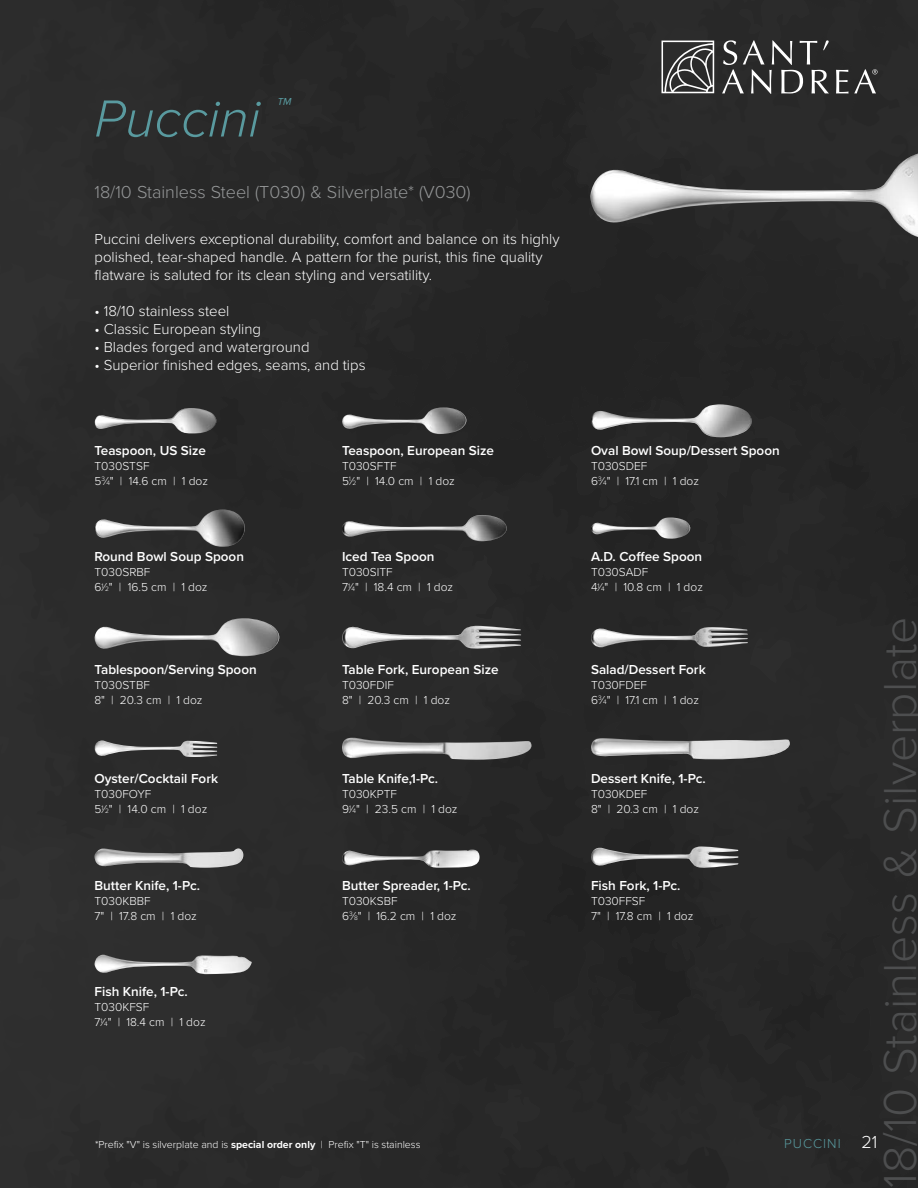
<style>
.page{position:relative;width:918px;height:1188px;background:#282828}
.page>*{position:absolute;margin:0;border:0;box-sizing:border-box;transform-origin:0 0}
.t1{font:italic 300 54px "Proxima Nova";color:#599a9f}
.t2{font:300 48px "Proxima Nova";color:#4d4e4f}
.t3{font:300 18px "Proxima Nova";color:#959798}
.t4{font:300 15px/18px "Proxima Nova";color:#fff}
.t5{font:600 13.5px "Proxima Nova";color:#fff}
.t6{font:300 13.5px "Proxima Nova";letter-spacing:.075em;color:#599a9f}
.t7{font:300 12px/15px "Proxima Nova";color:#fff}
.t8{font:300 10.5px "Proxima Nova";color:#fff}
.s1{font-size:6.6px}
.s2{font-weight:700}
.s3{font-size:18px;color:#fff}
</style>
<div class="page">
<img style="left:94px;top:408px;width:124px;height:26px">
<img style="left:590px;top:154px;width:328px;height:83px">
<img style="left:342px;top:515px;width:165px;height:27px">
<img style="left:591px;top:518px;width:101px;height:21px">
<img style="left:342px;top:624px;width:180px;height:25px">
<img style="left:342px;top:407px;width:124px;height:27px">
<img style="left:591px;top:404px;width:161px;height:33px">
<img style="left:94px;top:510px;width:151px;height:37px">
<img style="left:591px;top:626px;width:158px;height:22px">
<img style="left:342px;top:738px;width:190px;height:23px">
<img style="left:94px;top:740px;width:124px;height:19px">
<img style="left:590px;top:738px;width:200px;height:22px">
<img style="left:94px;top:848px;width:151px;height:20px">
<img style="left:342px;top:850px;width:138px;height:18px">
<img style="left:94px;top:618px;width:185px;height:38px">
<img style="left:591px;top:846px;width:148px;height:22px">
<img style="left:94px;top:954px;width:158px;height:21px">
<img style="left:0;top:271px;width:1px;height:917px">
<h1 class="t1" style="left:94px;top:78px;width:197px">Puccini <sup>™</sup></h1>
<h3 class="t3" style="left:94px;top:179px;width:378px">18/10 Stainless Steel (T030) &amp; Silverplate* (V030)</h3>
<p class="t4" style="left:94px;top:229px;width:467px">Puccini delivers exceptional durability, comfort and balance on its highly polished, tear-shaped handle. A pattern for the purist, this fine quality flatware is saluted for its clean styling and versatility.</p>
<p class="t4" style="left:94px;top:301px;width:137px">• 18/10 stainless steel</p>
<p class="t4" style="left:94px;top:319px;width:168px">• Classic European styling</p>
<p class="t4" style="left:94px;top:337px;width:217px">• Blades forged and waterground</p>
<p class="t4" style="left:94px;top:355px;width:273px">• Superior finished edges, seams, and tips</p>
<p class="t5" style="left:94px;top:440px;width:113px">Teaspoon, US Size</p>
<p class="t7" style="left:94px;top:458px;width:115px">T030STSF<br>5<sup>3</sup>⁄<span class="s1">4</span>" | 14.6 cm | 1 doz</p>
<p class="t5" style="left:342px;top:440px;width:154px">Teaspoon, European Size</p>
<p class="t7" style="left:342px;top:458px;width:114px">T030SFTF<br>5<sup>1</sup>⁄<span class="s1">2</span>" | 14.0 cm | 1 doz</p>
<p class="t5" style="left:591px;top:440px;width:190px">Oval Bowl Soup/Dessert Spoon</p>
<p class="t7" style="left:591px;top:458px;width:110px">T030SDEF<br>6<sup>3</sup>⁄<span class="s1">4</span>" | 17.1 cm | 1 doz</p>
<p class="t5" style="left:94px;top:547px;width:151px">Round Bowl Soup Spoon</p>
<p class="t7" style="left:94px;top:564px;width:115px">T030SRBF<br>6<sup>1</sup>⁄<span class="s1">2</span>" | 16.5 cm | 1 doz</p>
<p class="t5" style="left:342px;top:547px;width:94px">Iced Tea Spoon</p>
<p class="t7" style="left:342px;top:564px;width:113px">T030SITF<br>7<sup>1</sup>⁄<span class="s1">4</span>" | 18.4 cm | 1 doz</p>
<p class="t5" style="left:591px;top:547px;width:113px">A.D. Coffee Spoon</p>
<p class="t7" style="left:591px;top:564px;width:113px">T030SADF<br>4<sup>1</sup>⁄<span class="s1">4</span>" | 10.8 cm | 1 doz</p>
<p class="t5" style="left:94px;top:660px;width:164px">Tablespoon/Serving Spoon</p>
<p class="t7" style="left:94px;top:677px;width:110px">T030STBF<br>8" | 20.3 cm | 1 doz</p>
<p class="t5" style="left:342px;top:659px;width:158px">Table Fork, European Size</p>
<p class="t7" style="left:342px;top:677px;width:110px">T030FDIF<br>8" | 20.3 cm | 1 doz</p>
<p class="t5" style="left:94px;top:769px;width:125px">Oyster/Cocktail Fork</p>
<p class="t7" style="left:94px;top:786px;width:114px">T030FOYF<br>5<sup>1</sup>⁄<span class="s1">2</span>" | 14.0 cm | 1 doz</p>
<p class="t5" style="left:342px;top:769px;width:98px">Table Knife,1-Pc.</p>
<p class="t7" style="left:342px;top:786px;width:117px">T030KPTF<br>9<sup>1</sup>⁄<span class="s1">4</span>" | 23.5 cm | 1 doz</p>
<p class="t5" style="left:94px;top:875px;width:107px">Butter Knife, 1-Pc.</p>
<p class="t7" style="left:94px;top:893px;width:104px">T030KBBF<br>7" | 17.8 cm | 1 doz</p>
<p class="t5" style="left:342px;top:875px;width:130px">Butter Spreader, 1-Pc.</p>
<p class="t7" style="left:342px;top:893px;width:116px">T030KSBF<br>6<sup>3</sup>⁄<span class="s1">8</span>" | 16.2 cm | 1 doz</p>
<p class="t5" style="left:94px;top:982px;width:95px">Fish Knife, 1-Pc.</p>
<p class="t7" style="left:94px;top:999px;width:113px">T030KFSF<br>7<sup>1</sup>⁄<span class="s1">4</span>" | 18.4 cm | 1 doz</p>
<p class="t8" style="left:95px;top:1136px;width:327px">*Prefix "V" is silverplate and is <span class="s2">special order only</span> | Prefix "T" is stainless</p>
<p class="t5" style="left:591px;top:659px;width:116px">Salad/Dessert Fork</p>
<p class="t7" style="left:591px;top:677px;width:110px">T030FDEF<br>6<sup>3</sup>⁄<span class="s1">4</span>" | 17.1 cm | 1 doz</p>
<p class="t5" style="left:591px;top:769px;width:116px">Dessert Knife, 1-Pc.</p>
<p class="t7" style="left:591px;top:786px;width:110px">T030KDEF<br>8" | 20.3 cm | 1 doz</p>
<p class="t5" style="left:591px;top:875px;width:91px">Fish Fork, 1-Pc.</p>
<p class="t7" style="left:591px;top:893px;width:104px">T030FFSF<br>7" | 17.8 cm | 1 doz</p>
<h2 class="t2" style="left:864px;top:1188px;width:573px;rotate:-90deg">18/10 Stainless &amp; Silverplate</h2>
<p class="t6" style="left:784px;top:1133px;width:95px">PUCCINI <span class="s3">21</span></p>
</div>
